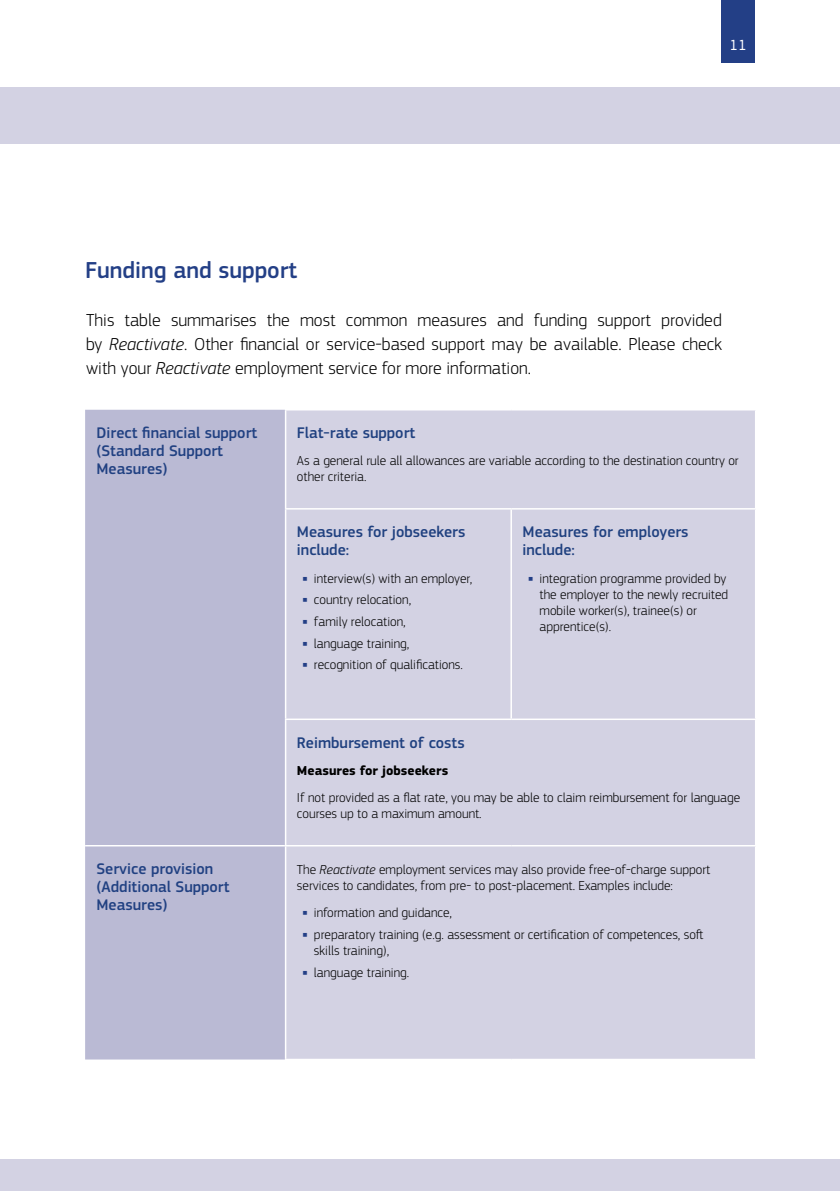
<style>
.page{position:relative;width:840px;height:1191px;background:#fff}
.page>*{position:absolute;margin:0;border:0;box-sizing:border-box;transform-origin:0 0}
.Secondary_Heading{font:500 24px "EC Square Sans Pro";color:#233f86}
.Body{font:300 18px/24px "EC Square Sans Pro";color:#000;text-align:justify}
.t1{font:500 16px/18px "EC Square Sans Pro";color:#204180}
.t2{font:500 16px/18px "EC Square Sans Pro";color:#214182}
.t3{font:15.4px "EC Square Sans Pro";color:#fff}
.t4{font:300 13.6px/16px "EC Square Sans Pro";color:#000}
.t5{font:700 13.6px "EC Square Sans Pro";color:#000}
.s1{font-style:italic}
.s2{font-weight:400;font-size:6px;color:#233f86}
</style>
<div class="page">
<div style="left:0;top:87px;width:839px;height:57px;background:#d3d2e3"></div>
<div style="left:0;top:1159px;width:839px;height:32px;background:#d3d2e3"></div>
<div style="left:85px;top:410px;width:200px;height:649px;background:#babad4"></div>
<div style="left:286px;top:410px;width:468px;height:648px;background:#d3d2e3"></div>
<hr style="left:85px;top:845px;width:200px;height:1px;background:#fff">
<hr style="left:285px;top:508px;width:226px;height:1px;background:#fff">
<hr style="left:511px;top:508px;width:245px;height:1px;background:#fff">
<hr style="left:510px;top:509px;width:1px;height:209px;background:#fff">
<hr style="left:285px;top:718px;width:226px;height:2px;background:#fff">
<hr style="left:511px;top:718px;width:245px;height:2px;background:#fff">
<hr style="left:285px;top:845px;width:226px;height:1px;background:#fff">
<hr style="left:511px;top:845px;width:245px;height:1px;background:#fff">
<div style="left:720px;top:0;width:34px;height:63px;background:#233f86"></div>
<p class="t3" style="left:729px;top:36px;width:19px">11</p>
<h3 class="Secondary_Heading" style="left:85px;top:256px;width:213px">Funding and support</h3>
<p class="Body" style="left:86px;top:308px;width:636px">This table summarises the most common measures and funding support provided by <span class="s1">Reactivate</span>. Other financial or service-based support may be available. Please check with your <span class="s1">Reactivate</span> employment service for more information.</p>
<p class="t2" style="left:96px;top:424px;width:162px">Direct financial support (Standard Support<br>Measures)</p>
<p class="t1" style="left:297px;top:424px;width:120px">Flat-rate support</p>
<p class="t4" style="left:297px;top:453px;width:443px">As a general rule all allowances are variable according to the destination country or other criteria.</p>
<p class="t1" style="left:297px;top:523px;width:170px">Measures for jobseekers include:</p>
<p class="t4" style="left:302px;top:570px;width:171px"><span class="s2">■</span> interview(s) with an employer,</p>
<p class="t4" style="left:302px;top:591px;width:110px"><span class="s2">■</span> country relocation,</p>
<p class="t4" style="left:302px;top:613px;width:104px"><span class="s2">■</span> family relocation,</p>
<p class="t4" style="left:302px;top:635px;width:108px"><span class="s2">■</span> language training,</p>
<p class="t4" style="left:302px;top:656px;width:160px"><span class="s2">■</span> recognition of qualifications.</p>
<p class="t1" style="left:522px;top:523px;width:167px">Measures for employers include:</p>
<p class="t4" style="left:539px;top:570px;width:190px;text-indent:-11px"><span class="s2">■</span> integration programme provided by the employer to the newly recruited mobile worker(s), trainee(s) or apprentice(s).</p>
<p class="t1" style="left:297px;top:733px;width:169px">Reimbursement of costs</p>
<p class="t5" style="left:297px;top:762px;width:153px">Measures for jobseekers</p>
<p class="t4" style="left:297px;top:790px;width:444px">If not provided as a flat rate, you may be able to claim reimbursement for language courses up to a maximum amount.</p>
<p class="t2" style="left:96px;top:860px;width:134px">Service provision (Additional Support<br>Measures)</p>
<p class="t4" style="left:297px;top:861px;width:414px">The <span class="s1">Reactivate</span> employment services may also provide free-of-charge support services to candidates, from pre- to post-placement. Examples include:</p>
<p class="t4" style="left:302px;top:905px;width:151px"><span class="s2">■</span> information and guidance,</p>
<p class="t4" style="left:314px;top:926px;width:391px;text-indent:-11px"><span class="s2">■</span> preparatory training (e.g. assessment or certification of competences, soft skills training),</p>
<p class="t4" style="left:302px;top:964px;width:107px"><span class="s2">■</span> language training.</p>
</div>
